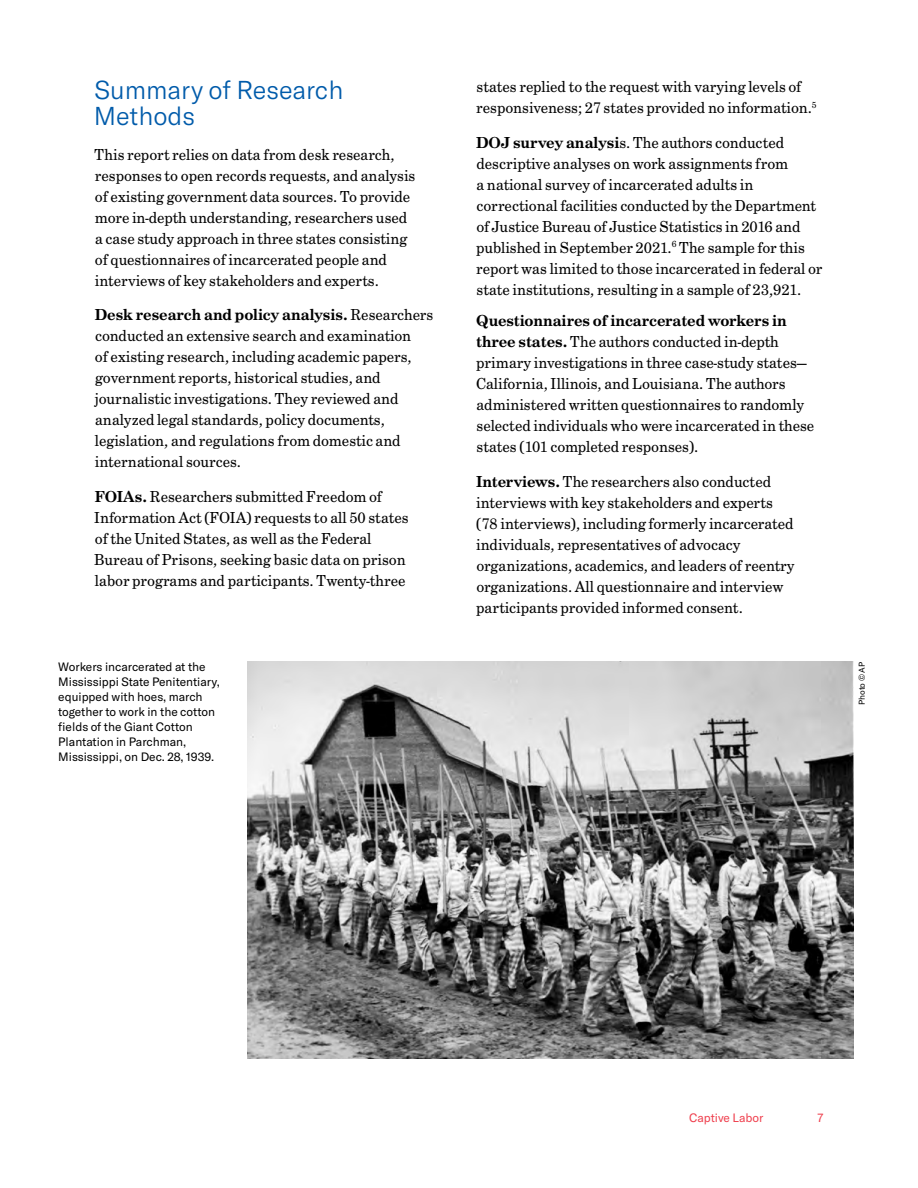
<style>
.page{position:relative;width:918px;height:1188px;background:#fff}
.page>*{position:absolute;margin:0;border:0;box-sizing:border-box;transform-origin:0 0}
.Section_Title{font:300 25.5px/26.2px "GT America";color:#005baa}
.Body{font:16.5px/21px "Century Schoolbook FS";color:#000}
.t1{font:12px/15px "GT America";color:#000}
.t2{font:12px "GT America";color:#ef404e}
.credit{font:8.4px "GT America";color:#000}
.s1{font-weight:700}
</style>
<div class="page">
<img style="left:247px;top:662px;width:607px;height:397px">
<p class="Section_Title" style="left:94px;top:77px;width:251px">Summary of Research<br>Methods</p>
<p class="Body" style="left:95px;top:144px;width:322px">This report relies on data from desk research, responses to open records requests, and analysis of existing government data sources. To provide more in-depth understanding, researchers used a case study approach in three states consisting of questionnaires of incarcerated people and interviews of key stakeholders and experts.</p>
<p class="Body" style="left:95px;top:305px;width:340px"><span class="s1">Desk research and policy analysis.</span> Researchers conducted an extensive search and examination<br>of existing research, including academic papers, government reports, historical studies, and journalistic investigations. They reviewed and analyzed legal standards, policy documents, legislation, and regulations from domestic and international sources.</p>
<p class="Body" style="left:94px;top:486px;width:316px"><span class="s1">FOIAs.</span> Researchers submitted Freedom of Information Act (FOIA) requests to all 50 states of the United States, as well as the Federal Bureau of Prisons, seeking basic data on prison labor programs and participants. Twenty-three</p>
<p class="t1" style="left:58px;top:660px;width:163px">Workers incarcerated at the<br>Mississippi State Penitentiary, equipped with hoes, march together to work in the cotton fields of the Giant Cotton<br>Plantation in Parchman,<br>Mississippi, on Dec. 28, 1939.</p>
<p class="Body" style="left:476px;top:76px;width:342px">states replied to the request with varying levels of responsiveness; 27 states provided no information.<sup>5</sup></p>
<p class="Body" style="left:476px;top:132px;width:348px"><span class="s1">DOJ survey analysi</span>s. The authors conducted descriptive analyses on work assignments from<br>a national survey of incarcerated adults in correctional facilities conducted by the Department of Justice Bureau of Justice Statistics in 2016 and published in September 2021.<sup>6</sup> The sample for this report was limited to those incarcerated in federal or state institutions, resulting in a sample of 23,921.</p>
<p class="Body" style="left:476px;top:310px;width:340px"><span class="s1">Questionnaires of incarcerated workers in three states.</span> The authors conducted in-depth primary investigations in three case-study states— California, Illinois, and Louisiana. The authors administered written questionnaires to randomly selected individuals who were incarcerated in these states (101 completed responses).</p>
<p class="Body" style="left:476px;top:471px;width:320px"><span class="s1">Interviews.</span> The researchers also conducted interviews with key stakeholders and experts (78 interviews), including formerly incarcerated individuals, representatives of advocacy organizations, academics, and leaders of reentry organizations. All questionnaire and interview participants provided informed consent.</p>
<p class="credit" style="left:857px;top:705px;width:45px;rotate:-90deg">Photo © AP</p>
<p class="t2" style="left:689px;top:1111px;width:76px">Captive Labor</p>
<p class="t2" style="left:818px;top:1111px;width:7px">7</p>
</div>
